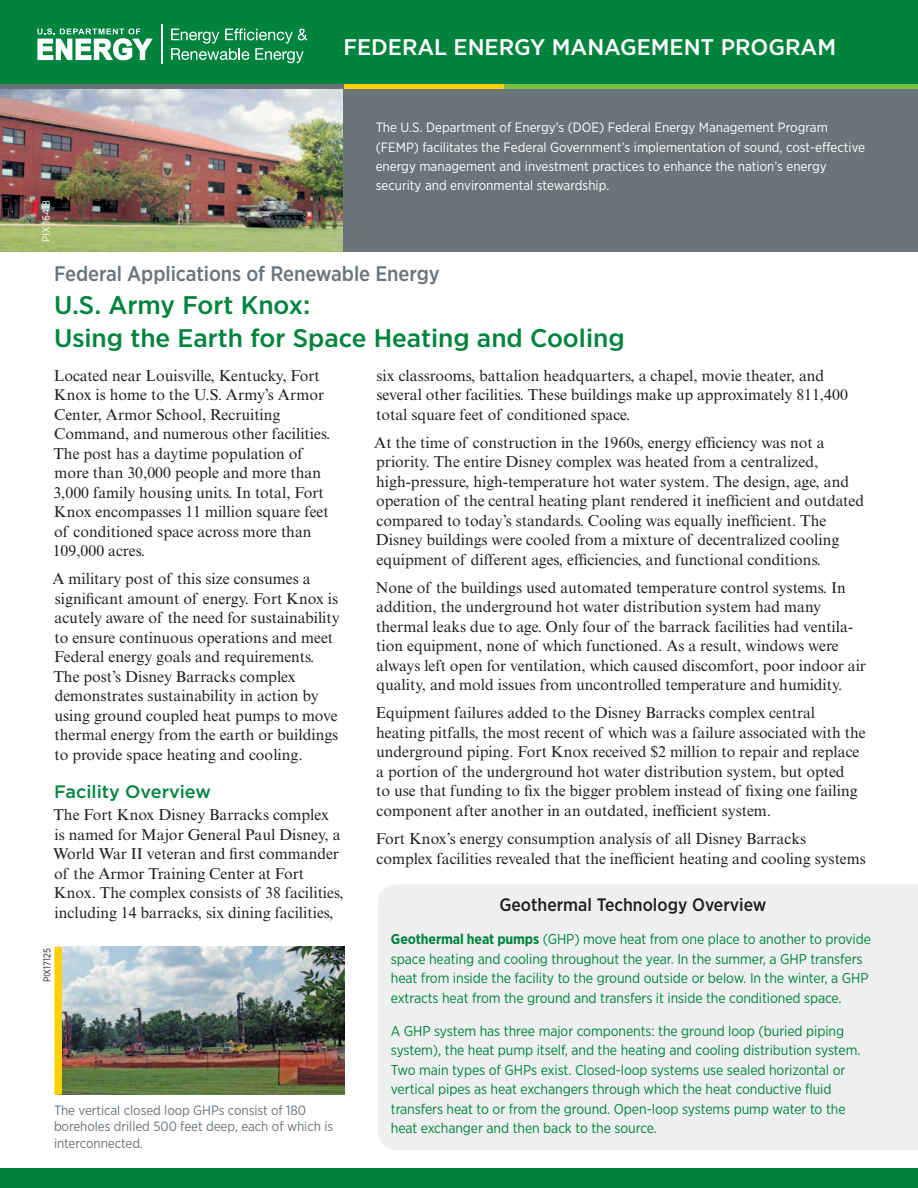
<style>
.page{position:relative;width:918px;height:1188px;background:#fff}
.page>*{position:absolute;margin:0;border:0;box-sizing:border-box;transform-origin:0 0}
.case_study_title{font:500 25.5px/33px "Gotham Narrow";color:#00843d;scale:1.1 1}
.program_name{font:500 22.65px "Gotham Narrow";color:#fff;scale:1.1 1}
.Heading_Lead-In{font:500 21px "Gotham Narrow";letter-spacing:-.005em;color:#6a747b}
.Side_Bar_Heading-1{font:500 18px "Gotham Narrow";color:#231f20}
.subhead_1{font:500 18px "Gotham";color:#00843d}
.text{font:15.75px/19.5px "Times New Roman MT Std";color:#231f20}
.resources___contacts{font:14.25px/19.5px "Gotham Narrow";letter-spacing:-.005em;color:#00843d}
.caption_reverse{font:13.5px/19.2px "Gotham Narrow";color:#fff}
.t1{font:13.5px/16.5px "Gotham Narrow";letter-spacing:-.005em;color:#6a747b}
.t2{font:10.5px "Gotham Narrow";letter-spacing:-.005em;color:#fff}
.text-2{font:9.75px "Gotham Narrow";letter-spacing:.01em;color:#231f20;scale:.95 1}
.s1{font-weight:700}
</style>
<div class="page">
<img style="left:0;top:89px;width:343px;height:162px">
<div style="left:343px;top:74px;width:575px;height:177px;background:#6a747b"></div>
<div style="left:0;top:1169px;width:918px;height:19px;background:#00843d"></div>
<div style="left:378px;top:884px;width:540px;height:266px;background:#edeff1"></div>
<img style="left:62px;top:947px;width:282px;height:148px">
<div style="left:54px;top:947px;width:8px;height:148px;background:#fed105"></div>
<div style="left:0;top:0;width:918px;height:88px;background:#00843d"></div>
<svg style="left:37px;top:28px;width:116px;height:32px"></svg>
<hr style="left:161px;top:24px;width:1px;height:40px;background:#fff">
<svg style="left:171px;top:28px;width:137px;height:35px"></svg>
<div style="left:0;top:84px;width:349px;height:5px;background:#6a747b"></div>
<div style="left:344px;top:84px;width:161px;height:5px;background:#fed105"></div>
<div style="left:505px;top:84px;width:413px;height:5px;background:#79c142"></div>
<p class="program_name" style="left:343px;top:32px;width:449px">FEDERAL ENERGY MANAGEMENT PROGRAM</p>
<p class="t2" style="left:40px;top:242px;width:43px;rotate:-90deg">PIX 16418</p>
<p class="caption_reverse" style="left:376px;top:118px;width:491px">The U.S. Department of Energy’s (DOE) Federal Energy Management Program (FEMP) facilitates the Federal Government’s implementation of sound, cost-effective energy management and investment practices to enhance the nation’s energy security and environmental stewardship.</p>
<p class="Heading_Lead-In" style="left:54px;top:260px;width:387px">Federal Applications of Renewable Energy</p>
<p class="case_study_title" style="left:54px;top:288px;width:520px">U.S. Army Fort Knox:<br>Using the Earth for Space Heating and Cooling</p>
<p class="text" style="left:53px;top:366px;width:279px">Located near Louisville, Kentucky, Fort Knox is home to the U.S. Army’s Armor Center, Armor School, Recruiting Command, and numerous other facilities.<br>The post has a daytime population of more than 30,000 people and more than 3,000 family housing units. In total, Fort Knox encompasses 11 million square feet of conditioned space across more than 109,000 acres.</p>
<p class="text" style="left:52px;top:569px;width:289px">A military post of this size consumes a significant amount of energy. Fort Knox is acutely aware of the need for sustainability to ensure continuous operations and meet Federal energy goals and requirements.<br>The post’s Disney Barracks complex demonstrates sustainability in action by using ground coupled heat pumps to move thermal energy from the earth or buildings to provide space heating and cooling.</p>
<p class="subhead_1" style="left:54px;top:779px;width:158px">Facility Overview</p>
<p class="text" style="left:53px;top:805px;width:292px">The Fort Knox Disney Barracks complex<br>is named for Major General Paul Disney, a World War II veteran and first commander of the Armor Training Center at Fort Knox. The complex consists of 38 facilities, including 14 barracks, six dining facilities,</p>
<p class="text-2" style="left:41px;top:982px;width:38px;rotate:-90deg">PIX17125</p>
<p class="t1" style="left:54px;top:1101px;width:281px">The vertical closed loop GHPs consist of 180 boreholes drilled 500 feet deep, each of which is interconnected.</p>
<p class="text" style="left:376px;top:366px;width:473px">six classrooms, battalion headquarters, a chapel, movie theater, and several other facilities. These buildings make up approximately 811,400 total square feet of conditioned space.</p>
<p class="text" style="left:374px;top:433px;width:491px">At the time of construction in the 1960s, energy efficiency was not a priority. The entire Disney complex was heated from a centralized, high-pressure, high-temperature hot water system. The design, age, and operation of the central heating plant rendered it inefficient and outdated compared to today’s standards. Cooling was equally inefficient. The Disney buildings were cooled from a mixture of decentralized cooling equipment of different ages, efficiencies, and functional conditions.</p>
<p class="text" style="left:376px;top:578px;width:492px">None of the buildings used automated temperature control systems. In addition, the underground hot water distribution system had many thermal leaks due to age. Only four of the barrack facilities had ventila&shy;tion equipment, none of which functioned. As a result, windows were always left open for ventilation, which caused discomfort, poor indoor air quality, and mold issues from uncontrolled temperature and humidity.</p>
<p class="text" style="left:376px;top:703px;width:491px">Equipment failures added to the Disney Barracks complex central heating pitfalls, the most recent of which was a failure associated with the underground piping. Fort Knox received $2 million to repair and replace a portion of the underground hot water distribution system, but opted<br>to use that funding to fix the bigger problem instead of fixing one failing component after another in an outdated, inefficient system.</p>
<p class="text" style="left:376px;top:829px;width:492px">Fort Knox’s energy consumption analysis of all Disney Barracks complex facilities revealed that the inefficient heating and cooling systems</p>
<p class="Side_Bar_Heading-1" style="left:499px;top:894px;width:269px">Geothermal Technology Overview</p>
<p class="resources___contacts" style="left:391px;top:929px;width:482px"><span class="s1">Geothermal heat pumps</span> (GHP) move heat from one place to another to provide space heating and cooling throughout the year. In the summer, a GHP transfers heat from inside the facility to the ground outside or below. In the winter, a GHP extracts heat from the ground and transfers it inside the conditioned space.</p>
<p class="resources___contacts" style="left:391px;top:1021px;width:471px">A GHP system has three major components: the ground loop (buried piping system), the heat pump itself, and the heating and cooling distribution system.<br>Two main types of GHPs exist. Closed-loop systems use sealed horizontal or vertical pipes as heat exchangers through which the heat conductive fluid transfers heat to or from the ground. Open-loop systems pump water to the heat exchanger and then back to the source.</p>
</div>
